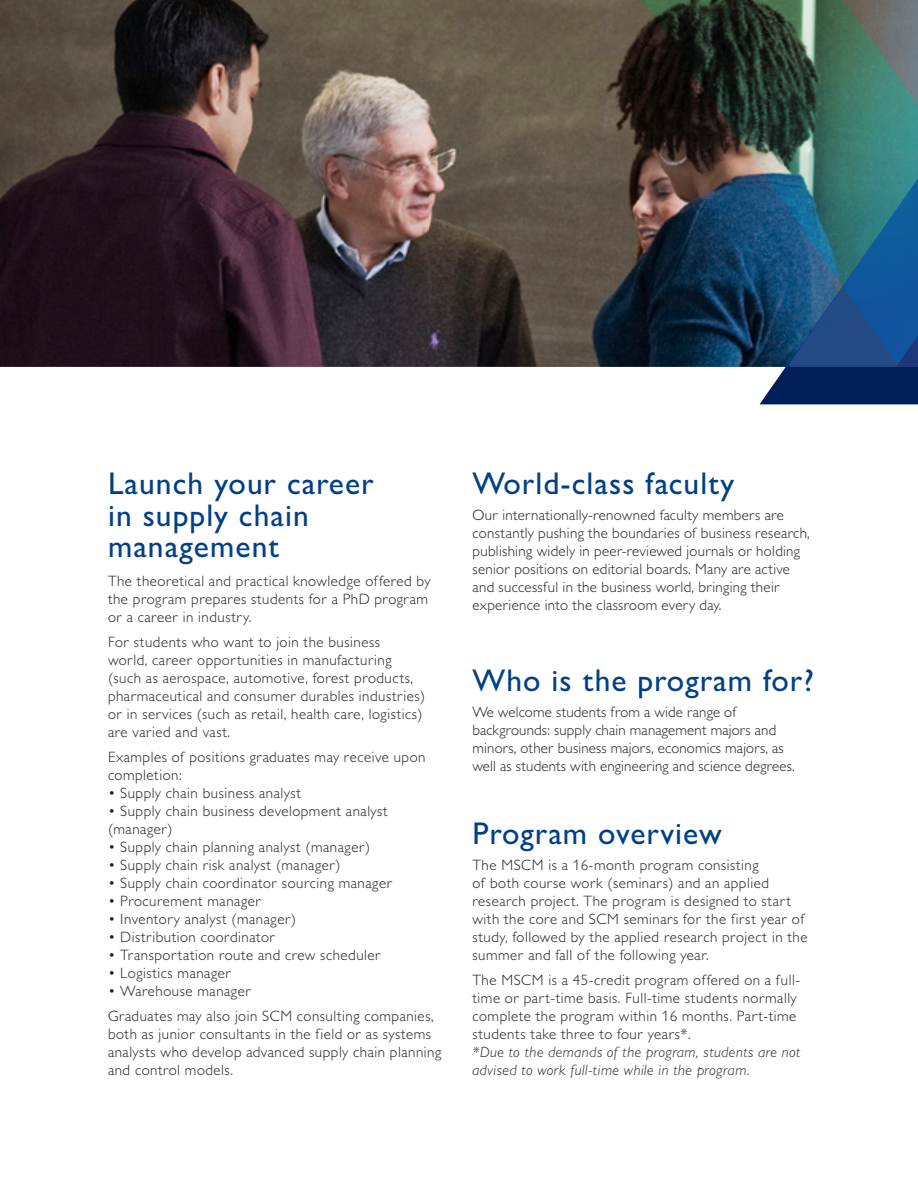
<style>
.page{position:relative;width:918px;height:1188px;background:#fff}
.page>*{position:absolute;margin:0;border:0;box-sizing:border-box;transform-origin:0 0}
.t1{font:500 31.5px/31.5px "Gill Sans MT Pro";letter-spacing:.035em;color:#014086}
.t2{font:300 15px/18px "Gill Sans MT Pro";letter-spacing:.035em;color:#231f20}
.t3{font:300 15px/18px "Gill Sans MT Pro";letter-spacing:.01em;color:#231f20}
.t4{font:italic 300 15px/18px "Gill Sans MT Pro";letter-spacing:.035em;color:#231f20}
</style>
<div class="page">
<img style="left:0;top:0;width:429px;height:367px">
<svg style="left:760px;top:367px;width:158px;height:37px;background:#143066"></svg>
<img style="left:429px;top:0;width:489px;height:367px">
<p class="t1" style="left:108px;top:468px;width:267px">Launch your career in supply chain management</p>
<p class="t2" style="left:108px;top:572px;width:324px">The theoretical and practical knowledge offered by the program prepares students for a PhD program or a career in industry.</p>
<p class="t2" style="left:108px;top:633px;width:319px">For students who want to join the business<br>world, career opportunities in manufacturing (such as aerospace, automotive, forest products, pharmaceutical and consumer durables industries) or in services (such as retail, health care, logistics) are varied and vast.</p>
<p class="t2" style="left:108px;top:748px;width:319px">Examples of positions graduates may receive upon completion:</p>
<p class="t2" style="left:108px;top:784px;width:195px">• Supply chain business analyst</p>
<p class="t2" style="left:108px;top:802px;width:281px">• Supply chain business development analyst (manager)</p>
<p class="t2" style="left:108px;top:838px;width:264px">• Supply chain planning analyst (manager)</p>
<p class="t2" style="left:108px;top:856px;width:234px">• Supply chain risk analyst (manager)</p>
<p class="t2" style="left:108px;top:874px;width:286px">• Supply chain coordinator sourcing manager</p>
<p class="t2" style="left:108px;top:892px;width:155px">• Procurement manager</p>
<p class="t2" style="left:108px;top:910px;width:190px">• Inventory analyst (manager)</p>
<p class="t2" style="left:108px;top:928px;width:169px">• Distribution coordinator</p>
<p class="t2" style="left:108px;top:946px;width:274px">• Transportation route and crew scheduler</p>
<p class="t2" style="left:108px;top:964px;width:125px">• Logistics manager</p>
<p class="t2" style="left:108px;top:982px;width:145px">• Warehouse manager</p>
<p class="t2" style="left:108px;top:1006px;width:335px">Graduates may also join SCM consulting companies, both as junior consultants in the field or as systems analysts who develop advanced supply chain planning and control models.</p>
<p class="t1" style="left:472px;top:468px;width:263px">World-class faculty</p>
<p class="t2" style="left:472px;top:506px;width:339px">Our internationally-renowned faculty members are constantly pushing the boundaries of business research, publishing widely in peer-reviewed journals or holding senior positions on editorial boards. Many are active and successful in the business world, bringing their experience into the classroom every day.</p>
<p class="t1" style="left:472px;top:664px;width:343px">Who is the program for?</p>
<p class="t3" style="left:472px;top:703px;width:324px">We welcome students from a wide range of backgrounds: supply chain management majors and minors, other business majors, economics majors, as well as students with engineering and science degrees.</p>
<p class="t1" style="left:472px;top:817px;width:251px">Program overview</p>
<p class="t2" style="left:472px;top:856px;width:337px">The MSCM is a 16-month program consisting<br>of both course work (seminars) and an applied research project. The program is designed to start with the core and SCM seminars for the first year of study, followed by the applied research project in the summer and fall of the following year.</p>
<p class="t2" style="left:472px;top:970px;width:329px">The MSCM is a 45-credit program offered on a full&shy;time or part-time basis. Full-time students normally complete the program within 16 months. Part-time students take three to four years*.</p>
<p class="t4" style="left:472px;top:1042px;width:329px">*Due to the demands of the program, students are not advised to work full-time while in the program.</p>
</div>
